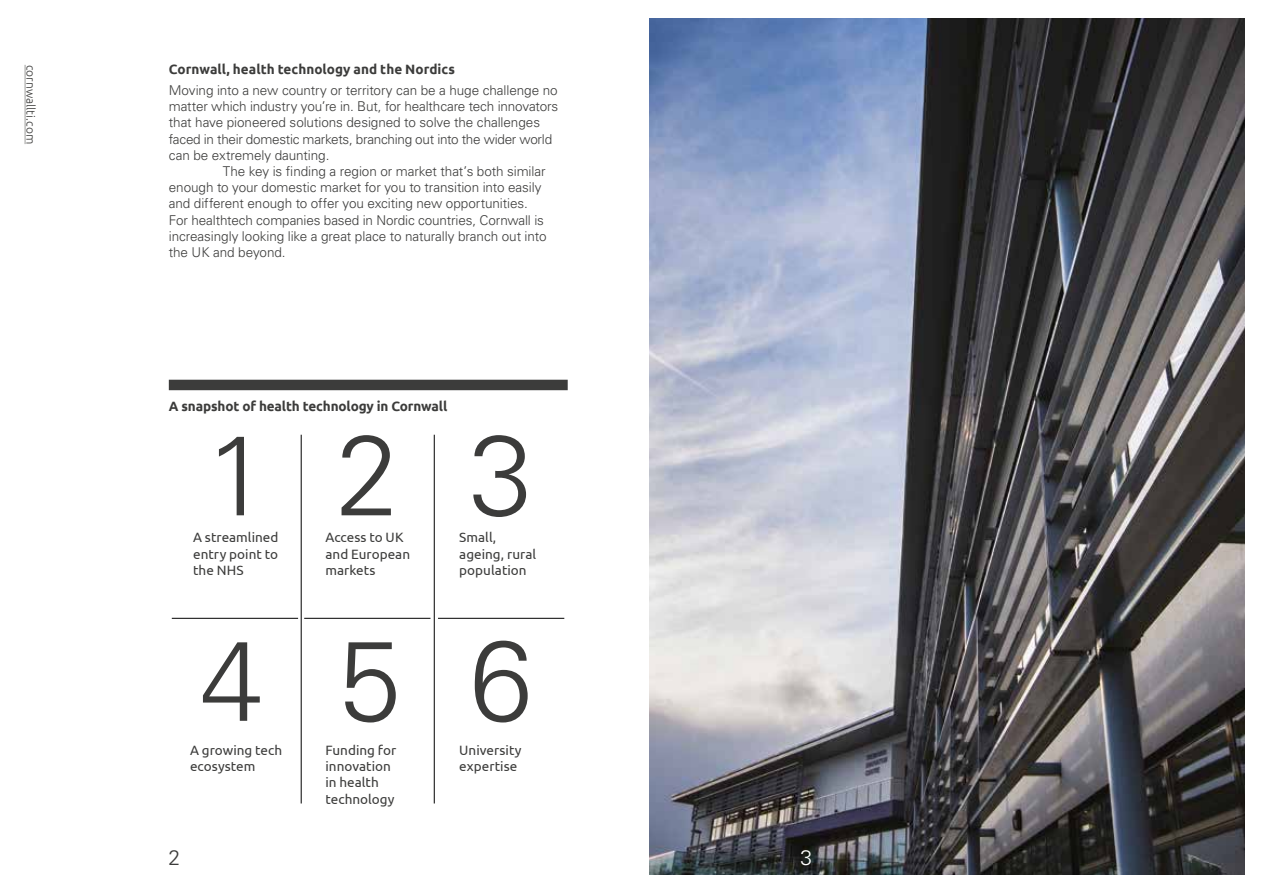
<style>
.page{position:relative;width:1263px;height:893px;background:#fff}
.page>*{position:absolute;margin:0;border:0;box-sizing:border-box;transform-origin:0 0}
.t1{font:300 113.4px "Univers LT";color:#3c3c3b}
.t2{font:300 21px "Univers LT";color:#3c3c3b}
.t3{font:300 21px "Univers LT";color:#fff}
.t4{font:300 13.5px "Univers LT";letter-spacing:-.01em;color:#3c3c3b}
.t5{font:13.5px/16.2px "Ubuntu";color:#3c3c3b}
.t6{font:700 13.5px "Ubuntu";letter-spacing:-.005em;color:#3c3c3b}
.t7{font:300 12px "Ubuntu";letter-spacing:.005em;color:#3c3c3b}
</style>
<div class="page">
<div style="left:169px;top:380px;width:399px;height:10px;background:#3c3c3b"></div>
<img style="left:649px;top:18px;width:596px;height:857px">
<hr style="left:301px;top:435px;width:1px;height:368px;background:#000">
<hr style="left:172px;top:618px;width:126px;height:1px;background:#000">
<hr style="left:304px;top:618px;width:126px;height:1px;background:#000">
<hr style="left:438px;top:618px;width:126px;height:1px;background:#000">
<hr style="left:434px;top:435px;width:1px;height:368px;background:#000">
<hr style="left:25px;top:65px;width:1px;height:79px;background:#9d9d9c">
<p class="t7" style="left:38px;top:65px;width:81px;rotate:90deg">cornwallti.com</p>
<p class="t6" style="left:169px;top:61px;width:288px">Cornwall, health technology and the Nordics</p>
<p class="t4" style="left:169px;top:82px;width:390px">Moving into a new country or territory can be a huge challenge no</p>
<p class="t4" style="left:169px;top:98px;width:391px">matter which industry you’re in. But, for healthcare tech innovators</p>
<p class="t4" style="left:169px;top:114px;width:373px">that have pioneered solutions designed to solve the challenges</p>
<p class="t4" style="left:169px;top:131px;width:385px">faced in their domestic markets, branching out into the wider world</p>
<p class="t4" style="left:169px;top:147px;width:162px">can be extremely daunting.</p>
<p class="t4" style="left:223px;top:163px;width:324px">The key is finding a region or market that’s both similar</p>
<p class="t4" style="left:169px;top:179px;width:374px">enough to your domestic market for you to transition into easily</p>
<p class="t4" style="left:169px;top:195px;width:361px">and different enough to offer you exciting new opportunities.</p>
<p class="t4" style="left:169px;top:212px;width:377px">For healthtech companies based in Nordic countries, Cornwall is</p>
<p class="t4" style="left:169px;top:228px;width:379px">increasingly looking like a great place to naturally branch out into</p>
<p class="t4" style="left:169px;top:244px;width:118px">the UK and beyond.</p>
<p class="t6" style="left:169px;top:398px;width:280px">A snapshot of health technology in Cornwall</p>
<h1 class="t1" style="left:206px;top:407px;width:65px">1</h1>
<h1 class="t1" style="left:336px;top:407px;width:65px">2</h1>
<p class="t5" style="left:193px;top:529px;width:87px;text-align:justify">A streamlined entry point to the NHS</p>
<p class="t5" style="left:325px;top:529px;width:86px">Access to UK and European markets</p>
<h1 class="t1" style="left:470px;top:407px;width:65px">3</h1>
<p class="t5" style="left:459px;top:529px;width:78px">Small, ageing, rural population</p>
<h1 class="t1" style="left:200px;top:612px;width:65px">4</h1>
<p class="t5" style="left:190px;top:742px;width:94px">A growing tech ecosystem</p>
<h1 class="t1" style="left:338px;top:612px;width:65px">5</h1>
<p class="t5" style="left:325px;top:742px;width:72px">Funding for innovation in health technology</p>
<h1 class="t1" style="left:470px;top:612px;width:65px">6</h1>
<p class="t5" style="left:459px;top:742px;width:64px">University expertise</p>
<h2 class="t2" style="left:168px;top:845px;width:13px">2</h2>
<h2 class="t3" style="left:800px;top:845px;width:13px">3</h2>
</div>
